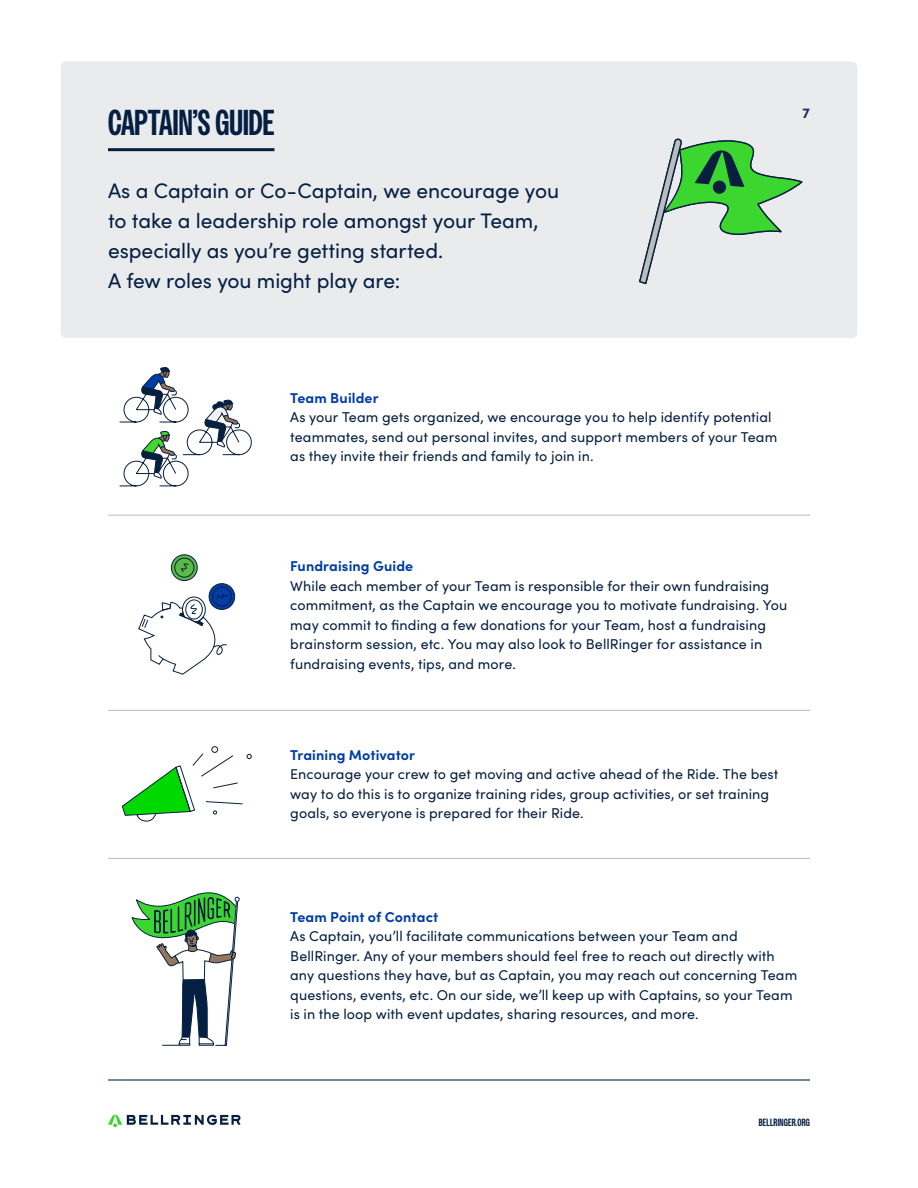
<style>
.page{position:relative;width:918px;height:1188px;background:#fff}
.page>*{position:absolute;margin:0;border:0;box-sizing:border-box;transform-origin:0 0}
.t1{font:700 36px "Owners X Narrow";color:#051f42}
.t2{font:21px/30px "Sofia Pro";letter-spacing:-.005em;color:#051f42}
.t3{font:14.25px/19.5px "Sofia Pro";letter-spacing:.005em;color:#051f42}
.t4{font:700 14.25px "Sofia Pro";letter-spacing:.005em;color:#003da7}
.t5{font:700 14.25px "Sofia Pro";color:#202d60}
.t6{font:700 10.5px "Owners X Narrow";letter-spacing:.02em;color:#051f42}
</style>
<div class="page">
<hr style="left:108px;top:1079px;width:702px;height:2px;background:#092b49">
<svg style="left:108px;top:1115px;width:133px;height:12px"></svg>
<div style="left:61px;top:62px;width:796px;height:276px;background:#eaebec;border-radius:5px"></div>
<hr style="left:108px;top:148px;width:166px;height:3px;background:#051f42">
<hr style="left:108px;top:515px;width:702px;height:1px;background:#b9babb">
<hr style="left:108px;top:710px;width:702px;height:1px;background:#b9babb">
<hr style="left:108px;top:858px;width:702px;height:1px;background:#b9babb">
<svg style="left:639px;top:138px;width:164px;height:147px"></svg>
<div style="left:713px;top:180px;width:13px;height:14px;background:#081f3f;border-radius:50%"></div>
<svg style="left:119px;top:367px;width:133px;height:119px"></svg>
<svg style="left:209px;top:584px;width:26px;height:25px"></svg>
<div style="left:209px;top:583px;width:26px;height:27px;border:1px solid #081f3f;border-radius:50%"></div>
<div style="left:212px;top:587px;width:20px;height:19px;border:1px solid #081f3f;border-radius:50%"></div>
<svg style="left:171px;top:555px;width:26px;height:26px"></svg>
<div style="left:171px;top:554px;width:27px;height:27px;border:1px solid #081f3f;border-radius:50%"></div>
<svg style="left:138px;top:557px;width:91px;height:118px"></svg>
<div style="left:208px;top:743px;width:14px;height:13px;border:1px solid #fff;border-radius:50%"></div>
<div style="left:243px;top:750px;width:12px;height:13px;border:1px solid #fff;border-radius:50%"></div>
<svg style="left:121px;top:746px;width:131px;height:76px"></svg>
<svg style="left:131px;top:892px;width:109px;height:154px"></svg>
<h1 class="t1" style="left:108px;top:102px;width:168px">CAPTAIN’S GUIDE</h1>
<h2 class="t2" style="left:108px;top:174px;width:453px">As a Captain or Co-Captain, we encourage you to take a leadership role amongst your Team, especially as you’re getting started.<br>A few roles you might play are:</h2>
<p class="t5" style="left:803px;top:102px;width:9px">7</p>
<p class="t4" style="left:290px;top:387px;width:90px">Team Builder</p>
<p class="t3" style="left:290px;top:407px;width:489px">As your Team gets organized, we encourage you to help identify potential teammates, send out personal invites, and support members of your Team as they invite their friends and family to join in.</p>
<p class="t4" style="left:290px;top:555px;width:125px">Fundraising Guide</p>
<p class="t3" style="left:290px;top:575px;width:499px">While each member of your Team is responsible for their own fundraising commitment, as the Captain we encourage you to motivate fundraising. You may commit to finding a few donations for your Team, host a fundraising brainstorm session, etc. You may also look to BellRinger for assistance in fundraising events, tips, and more.</p>
<p class="t4" style="left:290px;top:744px;width:126px">Training Motivator</p>
<p class="t3" style="left:290px;top:764px;width:490px">Encourage your crew to get moving and active ahead of the Ride. The best way to do this is to organize training rides, group activities, or set training goals, so everyone is prepared for their Ride.</p>
<p class="t4" style="left:290px;top:906px;width:150px">Team Point of Contact</p>
<p class="t3" style="left:290px;top:926px;width:509px">As Captain, you’ll facilitate communications between your Team and BellRinger. Any of your members should feel free to reach out directly with any questions they have, but as Captain, you may reach out concerning Team questions, events, etc. On our side, we’ll keep up with Captains, so your Team is in the loop with event updates, sharing resources, and more.</p>
<p class="t6" style="left:759px;top:1116px;width:53px">BELLRINGER.ORG</p>
</div>
